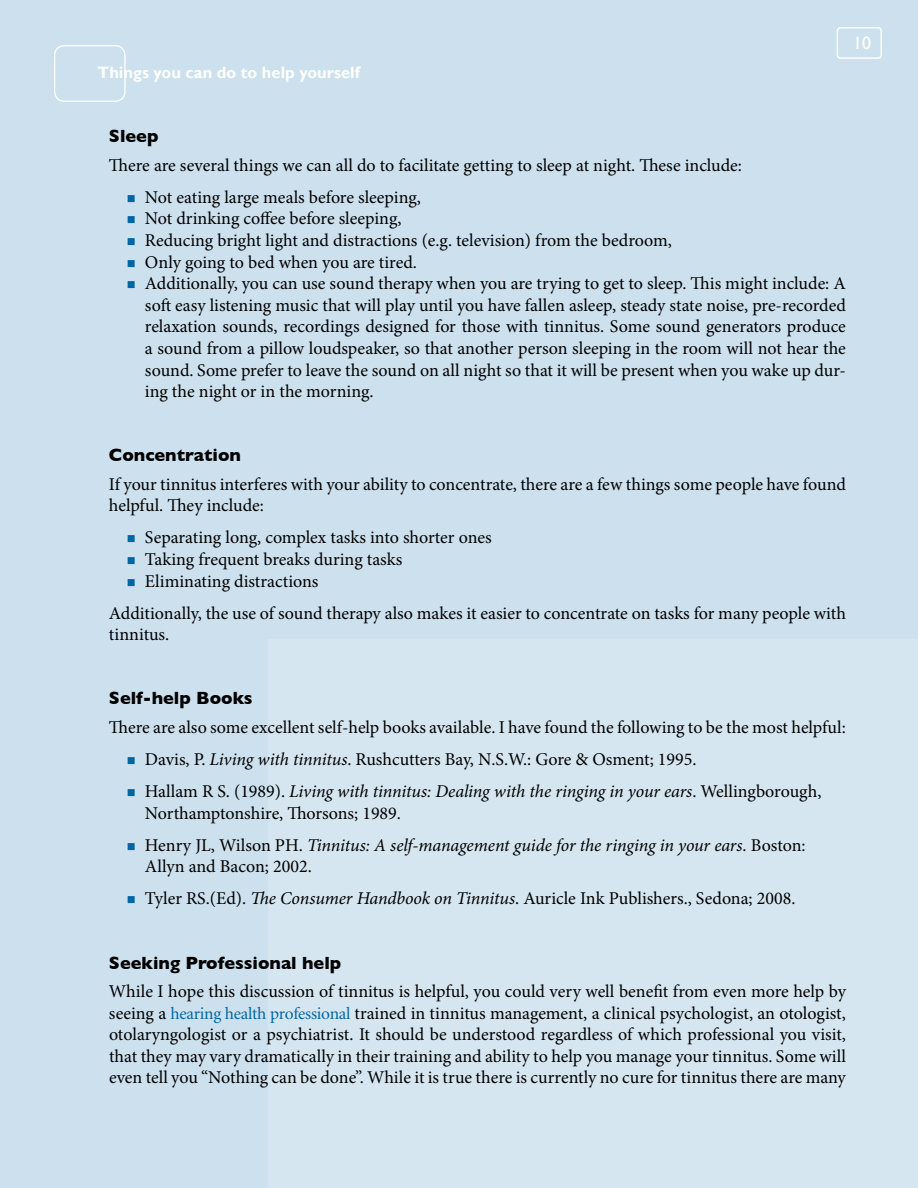
<style>
.page{position:relative;width:918px;height:1188px;background:#cce0ed}
.page>*{position:absolute;margin:0;border:0;box-sizing:border-box;transform-origin:0 0}
.t1{font:18px/21.6px "Minion Pro";color:#000}
.t2{font:italic 18px/21.6px "Minion Pro";letter-spacing:-.01em;color:#000}
.t3{font:700 18px "Gill Sans";color:#000}
.t4{font:18px "Gill Sans";color:#fff}
.t5{font:700 16.5px "Gill Sans";color:#fff}
.s1{color:#0065a4}
.s2{font-style:italic}
.s3{font-style:normal}
.s4{font-family:"Minion";font-size:17.25px;color:#0065a4}
</style>
<div class="page">
<div style="left:837px;top:27px;width:45px;height:32px;border:2px solid #fff;border-radius:3px"></div>
<div style="left:54px;top:45px;width:72px;height:57px;border:1px solid #fff;border-radius:10px"></div>
<p class="t5" style="left:98px;top:63px;width:264px">Things you can do to help yourself</p>
<p class="t4" style="left:853px;top:32px;width:19px">10</p>
<p class="t3" style="left:109px;top:126px;width:51px">Sleep</p>
<p class="t1" style="left:109px;top:154px;width:635px">There are several things we can all do to facilitate getting to sleep at night. These include:</p>
<p class="t1" style="left:127px;top:186px;width:295px"><span class="s1">■</span> Not eating large meals before sleeping,</p>
<p class="t1" style="left:127px;top:208px;width:276px"><span class="s1">■</span> Not drinking coffee before sleeping,</p>
<p class="t1" style="left:127px;top:229px;width:547px"><span class="s1">■</span> Reducing bright light and distractions (e.g. television) from the bedroom,</p>
<p class="t1" style="left:127px;top:251px;width:292px"><span class="s1">■</span> Only going to bed when you are tired.</p>
<p class="t1" style="left:145px;top:273px;width:703px;text-align:justify;text-indent:-18px"><span class="s1">■</span> Additionally, you can use sound therapy when you are trying to get to sleep. This might include: A soft easy listening music that will play until you have fallen asleep, steady state noise, pre-recorded relaxation sounds, recordings designed for those with tinnitus. Some sound generators produce a sound from a pillow loudspeaker, so that another person sleeping in the room will not hear the sound. Some prefer to leave the sound on all night so that it will be present when you wake up dur&shy;ing the night or in the morning.</p>
<p class="t3" style="left:109px;top:445px;width:133px">Concentration</p>
<p class="t1" style="left:109px;top:473px;width:738px">If your tinnitus interferes with your ability to concentrate, there are a few things some people have found helpful. They include:</p>
<p class="t1" style="left:127px;top:527px;width:366px"><span class="s1">■</span> Separating long, complex tasks into shorter ones</p>
<p class="t1" style="left:127px;top:549px;width:277px"><span class="s1">■</span> Taking frequent breaks during tasks</p>
<p class="t1" style="left:109px;top:565px;width:739px;line-height:32.1px;text-indent:18px"><span class="s1">■</span> Eliminating distractions<br>Additionally, the use of sound therapy also makes it easier to concentrate on tasks for many people with</p>
<p class="t1" style="left:109px;top:624px;width:62px">tinnitus.</p>
<p class="t3" style="left:109px;top:688px;width:145px">Self-help Books</p>
<p class="t1" style="left:109px;top:716px;width:738px">There are also some excellent self-help books available. I have found the following to be the most helpful:</p>
<p class="t1" style="left:127px;top:748px;width:571px"><span class="s1">■</span> Davis, P. <span class="s2">Living with tinnitus</span>. Rushcutters Bay, N.S.W.: Gore &amp; Osment; 1995.</p>
<p class="t1" style="left:145px;top:781px;width:678px;text-indent:-18px"><span class="s1">■</span> Hallam R S. (1989). <span class="s2">Living with tinnitus: Dealing with the ringing in your ears</span>. Wellingborough,<br>Northamptonshire, Thorsons; 1989.</p>
<p class="t2" style="left:145px;top:834px;width:662px;text-indent:-18px"><span class="s1">■</span> <span class="s3">Henry JL, Wilson PH.</span> Tinnitus: A self-management guide for the ringing in your ears<span class="s3">. Boston:<br>Allyn and Bacon; 2002.</span></p>
<p class="t1" style="left:127px;top:888px;width:670px"><span class="s1">■</span> Tyler RS.(Ed). <span class="s2">The Consumer Handbook on Tinnitus</span>. Auricle Ink Publishers., Sedona; 2008.</p>
<p class="t3" style="left:109px;top:952px;width:234px">Seeking Professional help</p>
<p class="t1" style="left:109px;top:981px;width:739px;text-align:justify">While I hope this discussion of tinnitus is helpful, you could very well benefit from even more help by seeing a <span class="s4">hearing health professional</span> trained in tinnitus management, a clinical psychologist, an otologist, otolaryngologist or a psychiatrist. It should be understood regardless of which professional you visit, that they may vary dramatically in their training and ability to help you manage your tinnitus. Some will even tell you “Nothing can be done”. While it is true there is currently no cure for tinnitus there are many</p>
</div>
